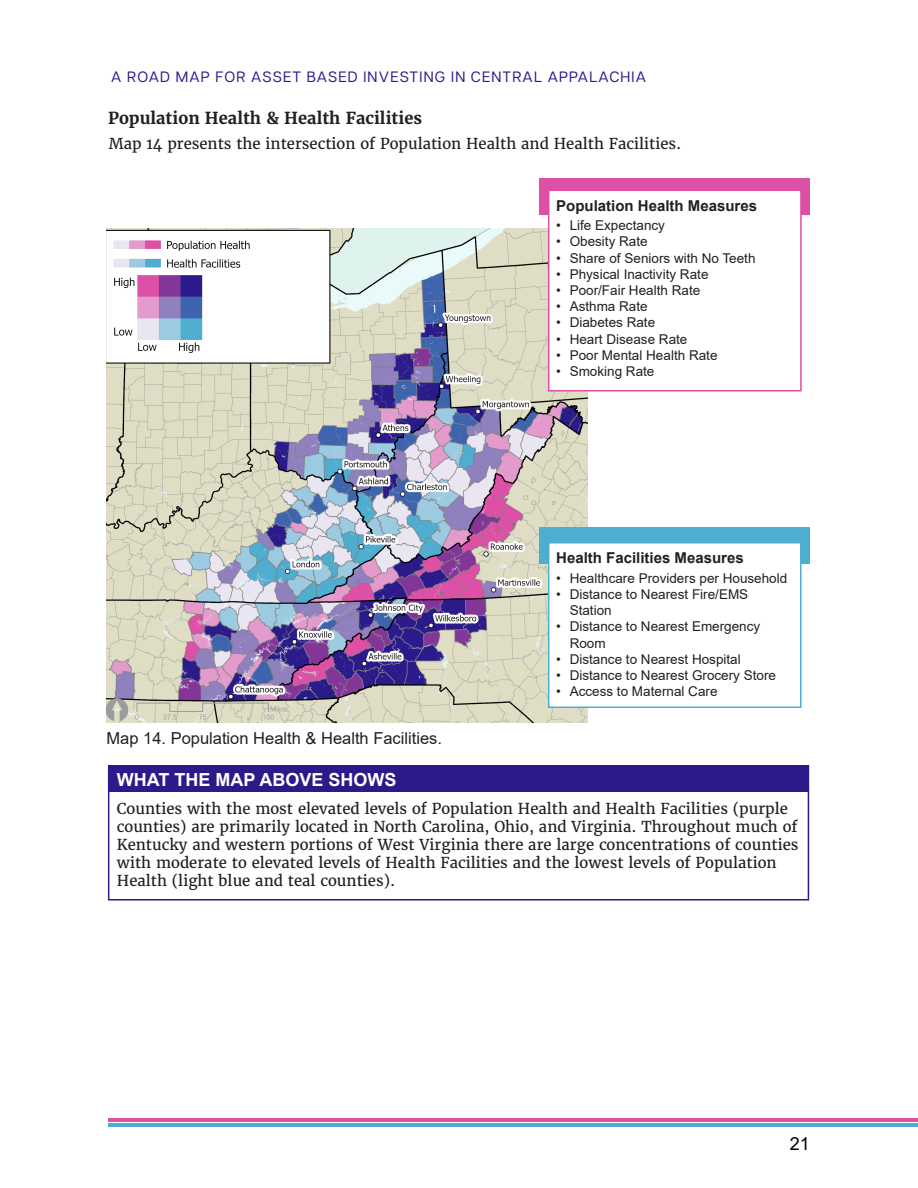
<style>
.page{position:relative;width:918px;height:1188px;background:#fff}
.page>*{position:absolute;margin:0;border:0;box-sizing:border-box;transform-origin:0 0}
.t1{font:700 18px "Arial";color:#fff}
.t2{font:18px "Arial";color:#000}
.t3{font:16.5px "Arial";color:#231f20}
.t4{font:700 16.5px "Merriweather";color:#231f20}
.t5{font:15px/18px "Merriweather";color:#231f20}
.t6{font:15px "Articulat CF";letter-spacing:.08em;color:#2a1a8a}
.t7{font:700 15px "Arial";color:#231f20}
.t8{font:13.5px/16.2px "Arial";color:#231f20}
</style>
<div class="page">
<img style="left:106px;top:229px;width:481px;height:493px">
<div style="left:540px;top:527px;width:270px;height:37px;background:#4fadd0"></div>
<hr style="left:109px;top:1118px;width:809px;height:4px;background:#de4fa6">
<hr style="left:109px;top:1123px;width:809px;height:4px;background:#4fadd0">
<div style="left:108px;top:765px;width:700px;height:27px;background:#2a1a8a"></div>
<div style="left:108px;top:765px;width:701px;height:136px;border:2px solid #2a1a8a"></div>
<div style="left:540px;top:178px;width:270px;height:37px;background:#de4fa6"></div>
<div style="left:549px;top:190px;width:252px;height:201px;background:#fff"></div>
<div style="left:548px;top:190px;width:254px;height:202px;border:2px solid #de4fa6"></div>
<div style="left:549px;top:543px;width:252px;height:164px;background:#fff"></div>
<div style="left:548px;top:542px;width:254px;height:166px;border:2px solid #4fadd0"></div>
<p class="t6" style="left:111px;top:66px;width:536px">A ROAD MAP FOR ASSET BASED INVESTING IN CENTRAL APPALACHIA</p>
<p class="t4" style="left:108px;top:108px;width:316px">Population Health &amp; Health Facilities</p>
<p class="t5" style="left:109px;top:135px;width:574px">Map 14 presents the intersection of Population Health and Health Facilities.</p>
<p class="t7" style="left:556px;top:195px;width:202px">Population Health Measures</p>
<p class="t8" style="left:556px;top:217px;width:110px">• Life Expectancy</p>
<p class="t8" style="left:556px;top:234px;width:93px">• Obesity Rate</p>
<p class="t8" style="left:556px;top:250px;width:201px">• Share of Seniors with No Teeth</p>
<p class="t8" style="left:556px;top:266px;width:154px">• Physical Inactivity Rate</p>
<p class="t8" style="left:556px;top:282px;width:146px">• Poor/Fair Health Rate</p>
<p class="t8" style="left:556px;top:298px;width:93px">• Asthma Rate</p>
<p class="t8" style="left:556px;top:315px;width:101px">• Diabetes Rate</p>
<p class="t8" style="left:556px;top:331px;width:133px">• Heart Disease Rate</p>
<p class="t8" style="left:556px;top:347px;width:163px">• Poor Mental Health Rate</p>
<p class="t8" style="left:556px;top:363px;width:100px">• Smoking Rate</p>
<p class="t3" style="left:106px;top:726px;width:337px">Map 14. Population Health &amp; Health Facilities.</p>
<p class="t1" style="left:117px;top:767px;width:281px">WHAT THE MAP ABOVE SHOWS</p>
<p class="t7" style="left:556px;top:548px;width:189px">Health Facilities Measures</p>
<p class="t8" style="left:556px;top:570px;width:233px">• Healthcare Providers per Household</p>
<p class="t8" style="left:570px;top:586px;width:180px;text-indent:-14px">• Distance to Nearest Fire/EMS<br>Station</p>
<p class="t8" style="left:570px;top:618px;width:192px;text-indent:-14px">• Distance to Nearest Emergency<br>Room</p>
<p class="t8" style="left:556px;top:651px;width:186px">• Distance to Nearest Hospital</p>
<p class="t8" style="left:556px;top:667px;width:221px">• Distance to Nearest Grocery Store</p>
<p class="t8" style="left:556px;top:683px;width:163px">• Access to Maternal Care</p>
<p class="t5" style="left:117px;top:799px;width:683px">Counties with the most elevated levels of Population Health and Health Facilities (purple counties) are primarily located in North Carolina, Ohio, and Virginia. Throughout much of Kentucky and western portions of West Virginia there are large concentrations of counties with moderate to elevated levels of Health Facilities and the lowest levels of Population Health (light blue and teal counties).</p>
<p class="t2" style="left:790px;top:1131px;width:22px">21</p>
</div>
